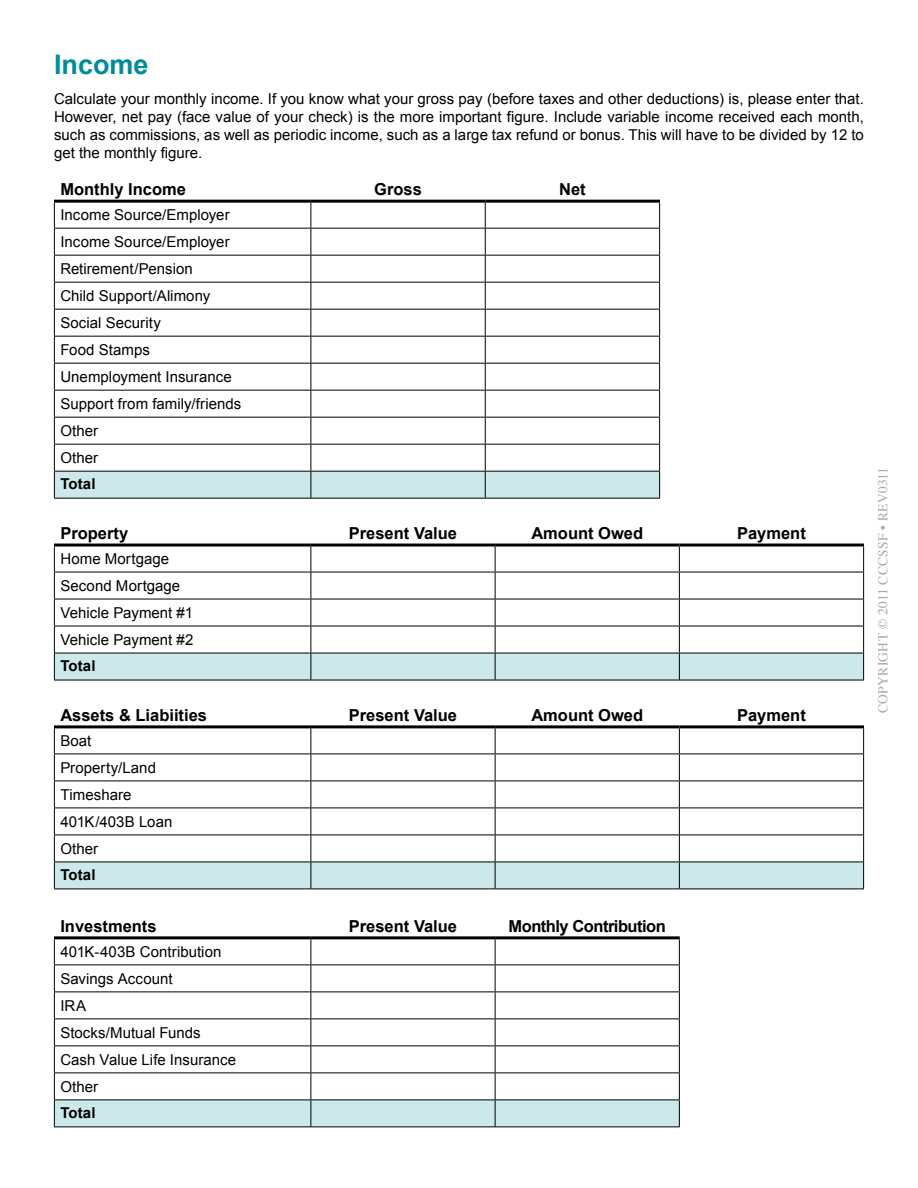
<style>
.page{position:relative;width:918px;height:1188px;background:#fff}
.page>*{position:absolute;margin:0;border:0;box-sizing:border-box;transform-origin:0 0}
.t1{font:700 27px "Arial";color:#008c99}
.t2{font:700 16.5px "Arial";color:#000}
.t3{font:700 16.5px "Arial";letter-spacing:-.03em;color:#000}
.t4{font:15px/27px "Arial";letter-spacing:.005em;color:#000}
.t5{font:700 15px "Arial";letter-spacing:.005em;color:#000}
.t6{font:13.5px "Times";letter-spacing:.015em;color:#a7a9ac}
</style>
<div class="page">
<svg style="left:54px;top:203px;width:606px;height:295px"></svg>
<hr style="left:54px;top:498px;width:257px;height:1px;background:#000">
<hr style="left:311px;top:498px;width:174px;height:1px;background:#000">
<hr style="left:485px;top:498px;width:175px;height:1px;background:#000">
<hr style="left:54px;top:200px;width:257px;height:3px;background:#000">
<hr style="left:311px;top:200px;width:174px;height:3px;background:#000">
<hr style="left:485px;top:200px;width:175px;height:3px;background:#000">
<svg style="left:54px;top:543px;width:810px;height:1px"></svg>
<hr style="left:54px;top:544px;width:257px;height:3px;background:#000">
<hr style="left:311px;top:544px;width:184px;height:3px;background:#000">
<hr style="left:495px;top:544px;width:184px;height:3px;background:#000">
<hr style="left:679px;top:544px;width:185px;height:3px;background:#000">
<svg style="left:54px;top:547px;width:810px;height:133px"></svg>
<hr style="left:54px;top:680px;width:257px;height:1px;background:#000">
<hr style="left:311px;top:680px;width:184px;height:1px;background:#000">
<hr style="left:495px;top:680px;width:184px;height:1px;background:#000">
<hr style="left:679px;top:680px;width:185px;height:1px;background:#000">
<hr style="left:54px;top:725px;width:257px;height:3px;background:#000">
<hr style="left:311px;top:725px;width:184px;height:3px;background:#000">
<hr style="left:495px;top:725px;width:184px;height:3px;background:#000">
<hr style="left:679px;top:725px;width:185px;height:3px;background:#000">
<svg style="left:54px;top:728px;width:810px;height:161px"></svg>
<hr style="left:54px;top:889px;width:257px;height:1px;background:#000">
<hr style="left:311px;top:889px;width:184px;height:1px;background:#000">
<hr style="left:495px;top:889px;width:184px;height:1px;background:#000">
<hr style="left:679px;top:889px;width:185px;height:1px;background:#000">
<hr style="left:54px;top:936px;width:257px;height:3px;background:#000">
<hr style="left:311px;top:936px;width:184px;height:3px;background:#000">
<hr style="left:495px;top:936px;width:185px;height:3px;background:#000">
<svg style="left:54px;top:939px;width:626px;height:188px"></svg>
<hr style="left:54px;top:1127px;width:257px;height:1px;background:#000">
<hr style="left:311px;top:1127px;width:184px;height:1px;background:#000">
<hr style="left:495px;top:1127px;width:185px;height:1px;background:#000">
<h1 class="t1" style="left:54px;top:46px;width:96px">Income</h1>
<p class="t4" style="left:54px;top:90px;width:811px;line-height:18px;text-align:justify">Calculate your monthly income. If you know what your gross pay (before taxes and other deductions) is, please enter that.<br>However, net pay (face value of your check) is the more important figure. Include variable income received each month, such as commissions, as well as periodic income, such as a large tax refund or bonus. This will have to be divided by 12 to get the monthly figure.</p>
<p class="t2" style="left:60px;top:178px;width:127px">Monthly Income</p>
<p class="t2" style="left:374px;top:178px;width:49px">Gross</p>
<p class="t2" style="left:559px;top:178px;width:28px">Net</p>
<p class="t4" style="left:60px;top:202px;width:183px">Income Source/Employer<br>Income Source/Employer<br>Retirement/Pension<br>Child Support/Alimony<br>Social Security<br>Food Stamps<br>Unemployment Insurance<br>Support from family/friends<br>Other<br>Other</p>
<p class="t5" style="left:60px;top:474px;width:37px">Total</p>
<p class="t2" style="left:60px;top:522px;width:69px">Property</p>
<p class="t2" style="left:349px;top:522px;width:110px">Present Value</p>
<p class="t2" style="left:531px;top:522px;width:113px">Amount Owed</p>
<p class="t2" style="left:737px;top:522px;width:70px">Payment</p>
<p class="t4" style="left:60px;top:545px;width:135px">Home Mortgage<br>Second Mortgage<br>Vehicle Payment #1<br>Vehicle Payment #2</p>
<p class="t5" style="left:60px;top:656px;width:37px">Total</p>
<p class="t2" style="left:60px;top:704px;width:148px">Assets &amp; Liabiities</p>
<p class="t2" style="left:349px;top:704px;width:110px">Present Value</p>
<p class="t2" style="left:531px;top:704px;width:113px">Amount Owed</p>
<p class="t2" style="left:737px;top:704px;width:70px">Payment</p>
<p class="t4" style="left:60px;top:727px;width:114px">Boat<br>Property/Land<br>Timeshare<br>401K/403B Loan<br>Other</p>
<p class="t5" style="left:60px;top:865px;width:37px">Total</p>
<p class="t2" style="left:60px;top:915px;width:98px">Investments</p>
<p class="t2" style="left:349px;top:915px;width:110px">Present Value</p>
<p class="t3" style="left:509px;top:915px;width:159px">Monthly Contribution</p>
<p class="t4" style="left:60px;top:938px;width:177px">401K-403B Contribution<br>Savings Account<br>IRA<br>Stocks/Mutual Funds<br>Cash Value Life Insurance<br>Other</p>
<p class="t5" style="left:60px;top:1103px;width:37px">Total</p>
<p class="t6" style="left:870px;top:713px;width:248px;rotate:-90deg">COPYRIGHT © 2011 CCCSSF • REV0311</p>
</div>
